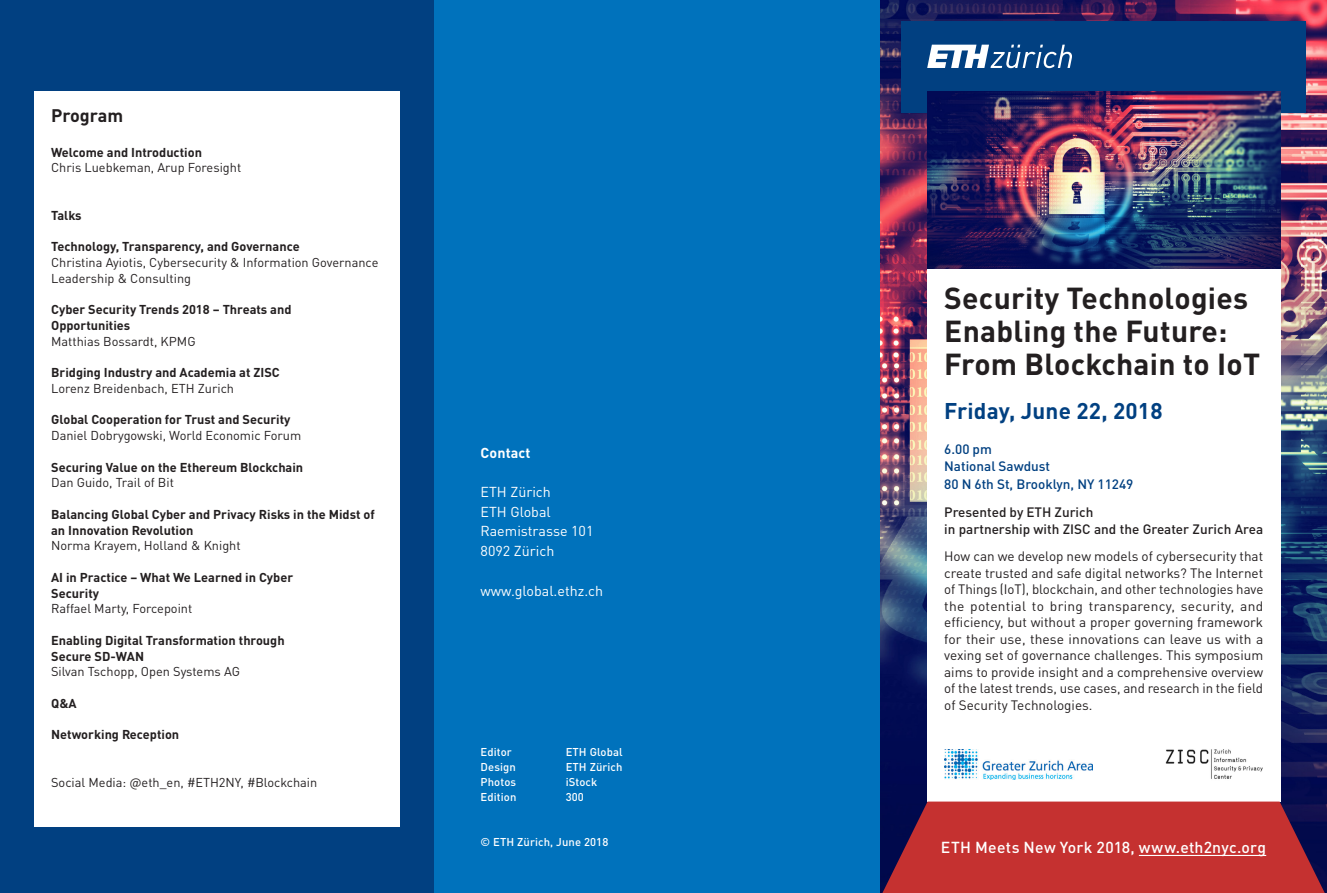
<style>
.page{position:relative;width:1327px;height:893px;background:#fff}
.page>*{position:absolute;margin:0;border:0;box-sizing:border-box;transform-origin:0 0}
._03-titel-5{font:700 30px/33px "DIN Pro";letter-spacing:.01em;color:#231f20}
._03-titel-5-2{font:700 22.5px "DIN Pro";letter-spacing:.01em;color:#014081}
.Prrogramm_Flyer{font:700 18px "DIN Pro";color:#231f20}
._12-text-weiss-organ{font:500 15.75px "DIN Pro";letter-spacing:.015em;color:#fff}
._06-lauftext{font:14.25px "DIN Pro";color:#fff}
._06-lauftext-2{font:700 14.25px "DIN Pro";letter-spacing:.01em;color:#fff}
._03-titel-5-3{font:13.5px/16.5px "DIN Pro";color:#231f20;text-align:justify}
._03-titel-5-4{font:500 13.5px/27px "DIN Pro";color:#231f20}
._03-titel-5-5{font:500 13.5px "DIN Pro";color:#014081}
.Prrogramm_Flyer-2{font:700 12.75px/15.8px "DIN Pro";color:#231f20}
.Prrogramm_Flyer-3{font:12.75px/15.8px "DIN Pro";color:#231f20}
._11-Impressum{font:500 11.25px "DIN Pro";letter-spacing:.01em;color:#fff}
.s1{font-weight:700}
.s2{font-weight:400}
</style>
<div class="page">
<div style="left:0;top:0;width:459px;height:893px;background:#014081"></div>
<div style="left:434px;top:0;width:446px;height:893px;background:#0072bc"></div>
<img style="left:880px;top:0;width:447px;height:893px">
<div style="left:901px;top:21px;width:404px;height:92px;background:#014081"></div>
<div style="left:927px;top:269px;width:353px;height:532px;background:#fff"></div>
<img style="left:927px;top:91px;width:353px;height:178px">
<svg style="left:882px;top:801px;width:442px;height:92px;background:#b12e34"></svg>
<div style="left:34px;top:91px;width:366px;height:736px;background:#fff"></div>
<hr style="left:1139px;top:855px;width:127px;height:1px;background:#fff">
<img style="left:944px;top:749px;width:148px;height:30px">
<img style="left:1165px;top:749px;width:98px;height:30px">
<svg style="left:927px;top:45px;width:145px;height:23px"></svg>
<p class="Prrogramm_Flyer" style="left:51px;top:101px;width:74px">Program</p>
<p class="Prrogramm_Flyer-3" style="left:51px;top:143px;width:192px"><span class="s1">Welcome and Introduction<br></span>Chris Luebkeman, Arup Foresight</p>
<p class="Prrogramm_Flyer-2" style="left:51px;top:206px;width:32px">Talks</p>
<p class="Prrogramm_Flyer-3" style="left:51px;top:237px;width:329px"><span class="s1">Technology, Transparency, and Governance<br></span>Christina Ayiotis, Cybersecurity &amp; Information Governance<br>Leadership &amp; Consulting</p>
<p class="Prrogramm_Flyer-2" style="left:51px;top:300px;width:242px">Cyber Security Trends 2018 – Threats and<br>Opportunities<br><span class="s2">Matthias Bossardt, KPMG</span></p>
<p class="Prrogramm_Flyer-2" style="left:51px;top:363px;width:230px">Bridging Industry and Academia at ZISC<br><span class="s2">Lorenz Breidenbach, ETH Zurich</span></p>
<p class="Prrogramm_Flyer-2" style="left:51px;top:410px;width:252px">Global Cooperation for Trust and Security<br><span class="s2">Daniel Dobrygowski, World Economic Forum</span></p>
<p class="Prrogramm_Flyer-2" style="left:51px;top:458px;width:254px">Securing Value on the Ethereum Blockchain<br><span class="s2">Dan Guido, Trail of Bit</span></p>
<p class="Prrogramm_Flyer-2" style="left:51px;top:505px;width:325px">Balancing Global Cyber and Privacy Risks in the Midst of an Innovation Revolution<br><span class="s2">Norma Krayem, Holland &amp; Knight</span></p>
<p class="Prrogramm_Flyer-2" style="left:51px;top:568px;width:243px">AI in Practice – What We Learned in Cyber<br>Security<br><span class="s2">Raffael Marty, Forcepoint</span></p>
<p class="Prrogramm_Flyer-2" style="left:51px;top:631px;width:235px">Enabling Digital Transformation through<br>Secure SD-WAN<br><span class="s2">Silvan Tschopp, Open Systems AG</span></p>
<p class="Prrogramm_Flyer-2" style="left:51px;top:694px;width:27px">Q&amp;A</p>
<p class="Prrogramm_Flyer-2" style="left:51px;top:725px;width:130px">Networking Reception</p>
<p class="Prrogramm_Flyer-3" style="left:51px;top:773px;width:268px">Social Media: @eth_en, #ETH2NY, #Blockchain</p>
<p class="_06-lauftext-2" style="left:480px;top:440px;width:52px">Contact</p>
<p class="_06-lauftext" style="left:480px;top:481px;width:72px">ETH Zürich</p>
<p class="_06-lauftext" style="left:480px;top:500px;width:72px">ETH Global</p>
<p class="_06-lauftext" style="left:480px;top:520px;width:114px">Raemistrasse 101</p>
<p class="_06-lauftext" style="left:480px;top:540px;width:75px">8092 Zürich</p>
<p class="_06-lauftext" style="left:480px;top:579px;width:124px">www.global.ethz.ch</p>
<p class="_11-Impressum" style="left:480px;top:742px;width:33px">Editor</p>
<p class="_11-Impressum" style="left:566px;top:742px;width:58px">ETH Global</p>
<p class="_11-Impressum" style="left:480px;top:757px;width:37px">Design</p>
<p class="_11-Impressum" style="left:566px;top:757px;width:58px">ETH Zürich</p>
<p class="_11-Impressum" style="left:480px;top:772px;width:37px">Photos</p>
<p class="_11-Impressum" style="left:566px;top:772px;width:33px">iStock</p>
<p class="_11-Impressum" style="left:480px;top:787px;width:37px">Edition</p>
<p class="_11-Impressum" style="left:566px;top:787px;width:20px">300</p>
<p class="_11-Impressum" style="left:480px;top:832px;width:129px">© ETH Zürich, June 2018</p>
<p class="_03-titel-5" style="left:944px;top:278px;width:317px">Security Technologies<br>Enabling the Future:<br>From Blockchain to IoT</p>
<p class="_03-titel-5-2" style="left:944px;top:392px;width:220px">Friday, June 22, 2018</p>
<p class="_03-titel-5-5" style="left:944px;top:438px;width:49px">6.00 pm</p>
<p class="_03-titel-5-5" style="left:944px;top:456px;width:107px">National Sawdust</p>
<p class="_03-titel-5-5" style="left:944px;top:473px;width:191px">80 N 6th St, Brooklyn, NY 11249</p>
<p class="_03-titel-5-4" style="left:944px;top:497px;width:151px">Presented by ETH Zurich</p>
<p class="_03-titel-5-4" style="left:944px;top:515px;width:320px">in partnership with ZISC and the Greater Zurich Area<br><span class="s2">How can we develop new models of cybersecurity that</span></p>
<p class="_03-titel-5-3" style="left:944px;top:563px;width:321px">create trusted and safe digital networks? The Internet of Things (IoT), blockchain, and other technologies have the potential to bring transparency, security, and efficiency, but without a proper governing framework for their use, these innovations can leave us with a vexing set of governance challenges. This symposium aims to provide insight and a comprehensive overview of the latest trends, use cases, and research in the field of Security Technologies.</p>
<p class="_12-text-weiss-organ" style="left:941px;top:835px;width:327px">ETH Meets New York 2018, www.eth2nyc.org</p>
</div>
